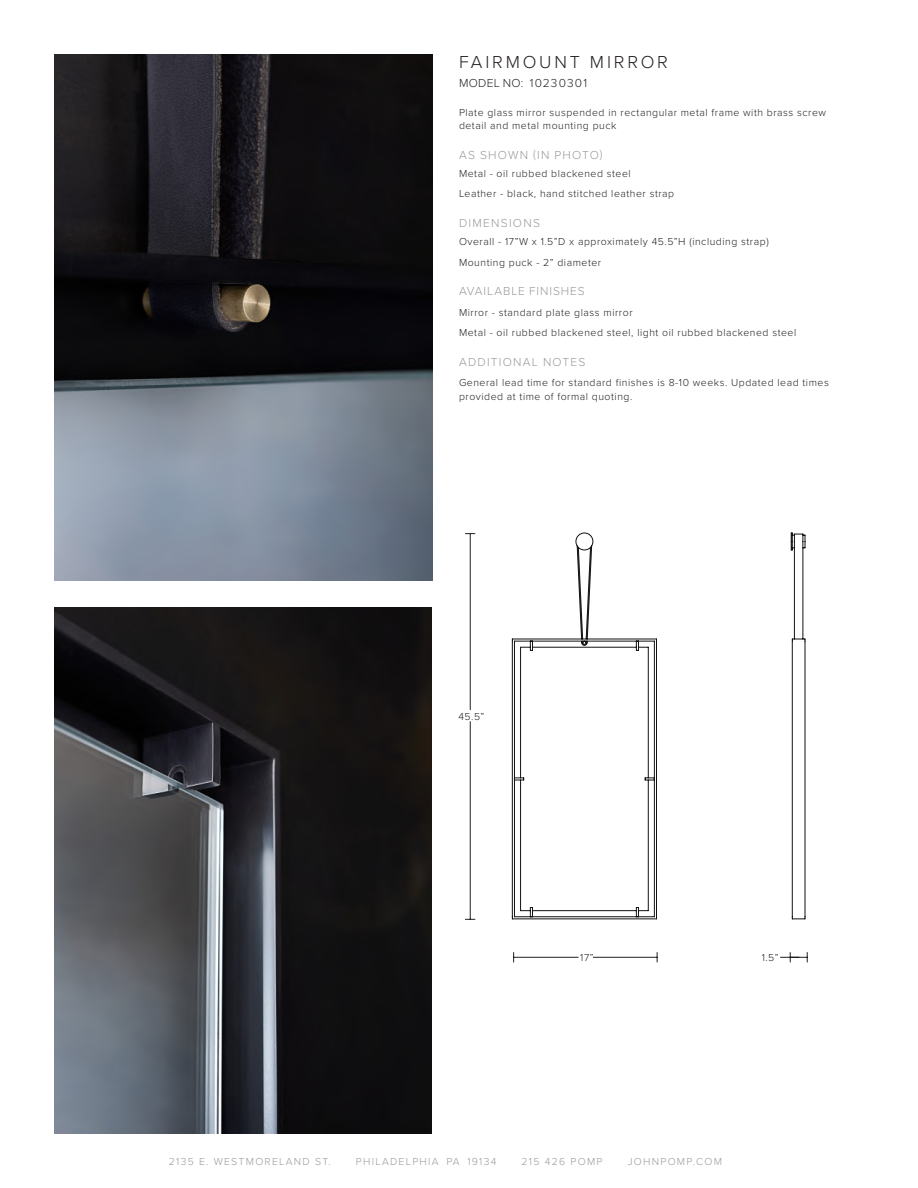
<style>
.page{position:relative;width:918px;height:1188px;background:#fff}
.page>*{position:absolute;margin:0;border:0;box-sizing:border-box;transform-origin:0 0}
.t1{font:300 18px "Proxima Nova";letter-spacing:.155em;color:#241f1f}
.t2{font:300 12px "Proxima Nova";letter-spacing:.095em;color:#9c989d}
.t3{font:300 12px "Proxima Nova";letter-spacing:.075em;color:#9c989d}
.t4{font:300 12px "Proxima Nova";letter-spacing:.08em;color:#241f1f}
.t5{font:300 10.5px/20.2px "Proxima Nova";letter-spacing:.05em;color:#241f1f}
.t6{font:300 10.5px "Proxima Nova";letter-spacing:.12em;color:#9c989d}
</style>
<div class="page">
<img style="left:54px;top:608px;width:378px;height:526px">
<img style="left:54px;top:54px;width:378px;height:526px">
<svg style="left:512px;top:533px;width:293px;height:386px"></svg>
<hr style="left:593px;top:957px;width:64px;height:1px;background:#241f1f">
<hr style="left:514px;top:957px;width:64px;height:1px;background:#241f1f">
<svg style="left:780px;top:952px;width:28px;height:10px"></svg>
<hr style="left:470px;top:534px;width:1px;height:176px;background:#241f1f">
<hr style="left:470px;top:722px;width:1px;height:197px;background:#241f1f">
<h1 class="t1" style="left:459px;top:49px;width:211px">FAIRMOUNT MIRROR</h1>
<p class="t4" style="left:459px;top:74px;width:130px">MODEL NO: 10230301</p>
<p class="t5" style="left:459px;top:105px;width:369px;line-height:13.5px">Plate glass mirror suspended in rectangular metal frame with brass screw detail and metal mounting puck</p>
<p class="t2" style="left:459px;top:146px;width:145px">AS SHOWN (IN PHOTO)</p>
<p class="t5" style="left:459px;top:163px;width:217px">Metal - oil rubbed blackened steel<br>Leather - black, hand stitched leather strap</p>
<p class="t2" style="left:459px;top:214px;width:82px">DIMENSIONS</p>
<p class="t5" style="left:459px;top:231px;width:311px">Overall - 17”W x 1.5”D x approximately 45.5”H (including strap)<br>Mounting puck - 2” diameter</p>
<p class="t3" style="left:459px;top:282px;width:127px">AVAILABLE FINISHES</p>
<p class="t5" style="left:459px;top:302px;width:339px">Mirror - standard plate glass mirror<br>Metal - oil rubbed blackened steel, light oil rubbed blackened steel</p>
<p class="t2" style="left:459px;top:353px;width:128px">ADDITIONAL NOTES</p>
<p class="t5" style="left:459px;top:375px;width:371px;line-height:13.5px">General lead time for standard finishes is 8-10 weeks. Updated lead times provided at time of formal quoting.</p>
<p class="t5" style="left:458px;top:706px;width:28px">45.5”</p>
<p class="t5" style="left:580px;top:947px;width:15px">17”</p>
<p class="t5" style="left:762px;top:947px;width:18px">1.5”</p>
<p class="t6" style="left:169px;top:1153px;width:164px">2135 E. WESTMORELAND ST.</p>
<p class="t6" style="left:356px;top:1153px;width:142px">PHILADELPHIA PA 19134</p>
<p class="t6" style="left:522px;top:1153px;width:82px">215 426 POMP</p>
<p class="t6" style="left:628px;top:1153px;width:96px">JOHNPOMP.COM</p>
</div>
